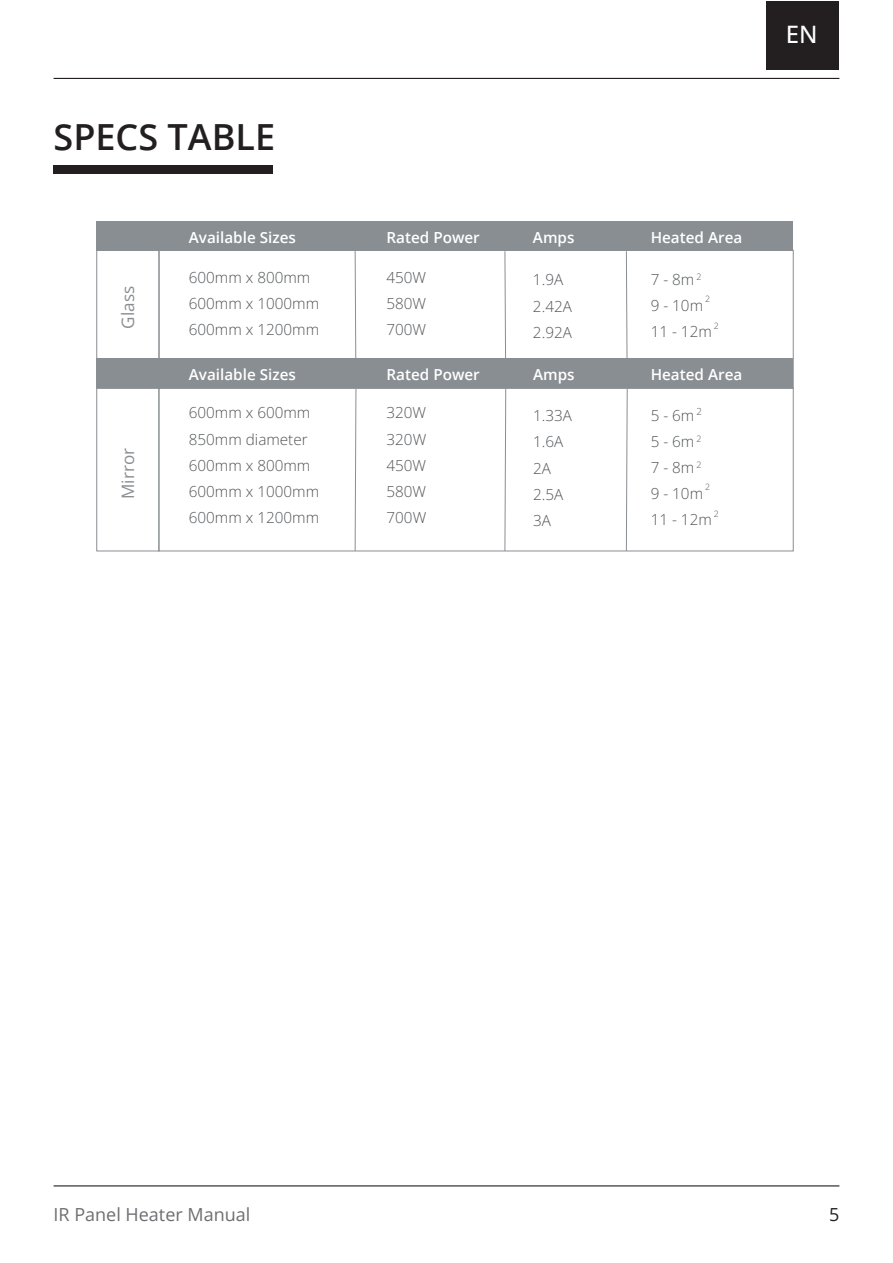
<style>
.page{position:relative;width:893px;height:1263px;background:#fff}
.page>*{position:absolute;margin:0;border:0;box-sizing:border-box;transform-origin:0 0}
.t1{font:600 36px "Open Sans";color:#231f20}
.t2{font:500 24px "Open Sans";color:#fff}
.t3{font:18px "Open Sans";color:#6d6e71}
.t4{font:18px "Open Sans";color:#231f20}
.t5{font:17.1px "Open Sans";color:#898e92}
.t6{font:300 15.3px/26.1px "Open Sans";color:#515457}
.t7{font:600 15.3px "Open Sans";color:#fff}
.t8{font:300 8.7px "Open Sans";color:#515457}
</style>
<div class="page">
<div style="left:766px;top:1px;width:72px;height:68px;background:#231f20"></div>
<div style="left:54px;top:165px;width:219px;height:9px;background:#231f20"></div>
<hr style="left:54px;top:78px;width:785px;height:1px;background:#231f20">
<hr style="left:54px;top:1185px;width:785px;height:1px;background:#231f20">
<div style="left:97px;top:221px;width:696px;height:30px;background:#898e92"></div>
<div style="left:159px;top:388px;width:634px;height:163px;border:1px solid #898e92"></div>
<svg style="left:355px;top:251px;width:1px;height:300px"></svg>
<svg style="left:505px;top:251px;width:1px;height:300px"></svg>
<svg style="left:626px;top:251px;width:2px;height:300px"></svg>
<div style="left:97px;top:359px;width:696px;height:29px;background:#898e92"></div>
<div style="left:97px;top:250px;width:62px;height:138px;border:1px solid #898e92"></div>
<div style="left:97px;top:388px;width:62px;height:163px;border:1px solid #898e92"></div>
<h1 class="t1" style="left:54px;top:112px;width:223px">SPECS TABLE</h1>
<p class="t5" style="left:116px;top:329px;width:44px;rotate:-90deg">Glass</p>
<p class="t5" style="left:116px;top:499px;width:52px;rotate:-90deg">Mirror</p>
<p class="t7" style="left:189px;top:227px;width:109px">Available Sizes</p>
<p class="t6" style="left:189px;top:264px;width:132px">600mm x 800mm<br>600mm x 1000mm<br>600mm x 1200mm</p>
<p class="t6" style="left:386px;top:264px;width:41px;text-align:justify">450W 580W 700W</p>
<p class="t6" style="left:651px;top:266px;width:54px">7 - 8m<sup>2<br></sup>9 - 10m</p>
<p class="t7" style="left:387px;top:227px;width:95px">Rated Power</p>
<p class="t7" style="left:533px;top:227px;width:43px">Amps</p>
<p class="t7" style="left:651px;top:227px;width:93px">Heated Area</p>
<p class="t6" style="left:533px;top:266px;width:40px">1.9A<br>2.42A<br>2.92A</p>
<p class="t8" style="left:705px;top:293px;width:6px">2</p>
<p class="t8" style="left:714px;top:320px;width:6px">2</p>
<p class="t6" style="left:651px;top:318px;width:63px">11 - 12m</p>
<p class="t7" style="left:189px;top:364px;width:109px">Available Sizes</p>
<p class="t6" style="left:189px;top:399px;width:132px">600mm x 600mm<br>850mm diameter<br>600mm x 800mm<br>600mm x 1000mm<br>600mm x 1200mm</p>
<p class="t6" style="left:386px;top:399px;width:41px">320W</p>
<p class="t7" style="left:387px;top:364px;width:95px">Rated Power</p>
<p class="t7" style="left:533px;top:364px;width:43px">Amps</p>
<p class="t7" style="left:651px;top:364px;width:93px">Heated Area</p>
<p class="t6" style="left:533px;top:402px;width:40px">1.33A<br>1.6A<br>2A<br>2.5A<br>3A</p>
<p class="t6" style="left:651px;top:402px;width:54px;text-align:justify">5 - 6m<sup>2<br></sup>5 - 6m<sup>2<br></sup>7 - 8m<sup>2<br></sup>9 - 10m</p>
<p class="t6" style="left:387px;top:425px;width:41px">320W</p>
<p class="t6" style="left:386px;top:452px;width:41px">450W<br>580W</p>
<p class="t8" style="left:705px;top:481px;width:6px">2</p>
<p class="t6" style="left:651px;top:506px;width:63px">11 - 12m</p>
<p class="t8" style="left:714px;top:507px;width:6px">2</p>
<p class="t6" style="left:387px;top:504px;width:41px">700W</p>
<h2 class="t2" style="left:786px;top:17px;width:33px">EN</h2>
<p class="t3" style="left:54px;top:1202px;width:198px">IR Panel Heater Manual</p>
<p class="t4" style="left:829px;top:1202px;width:12px">5</p>
</div>
